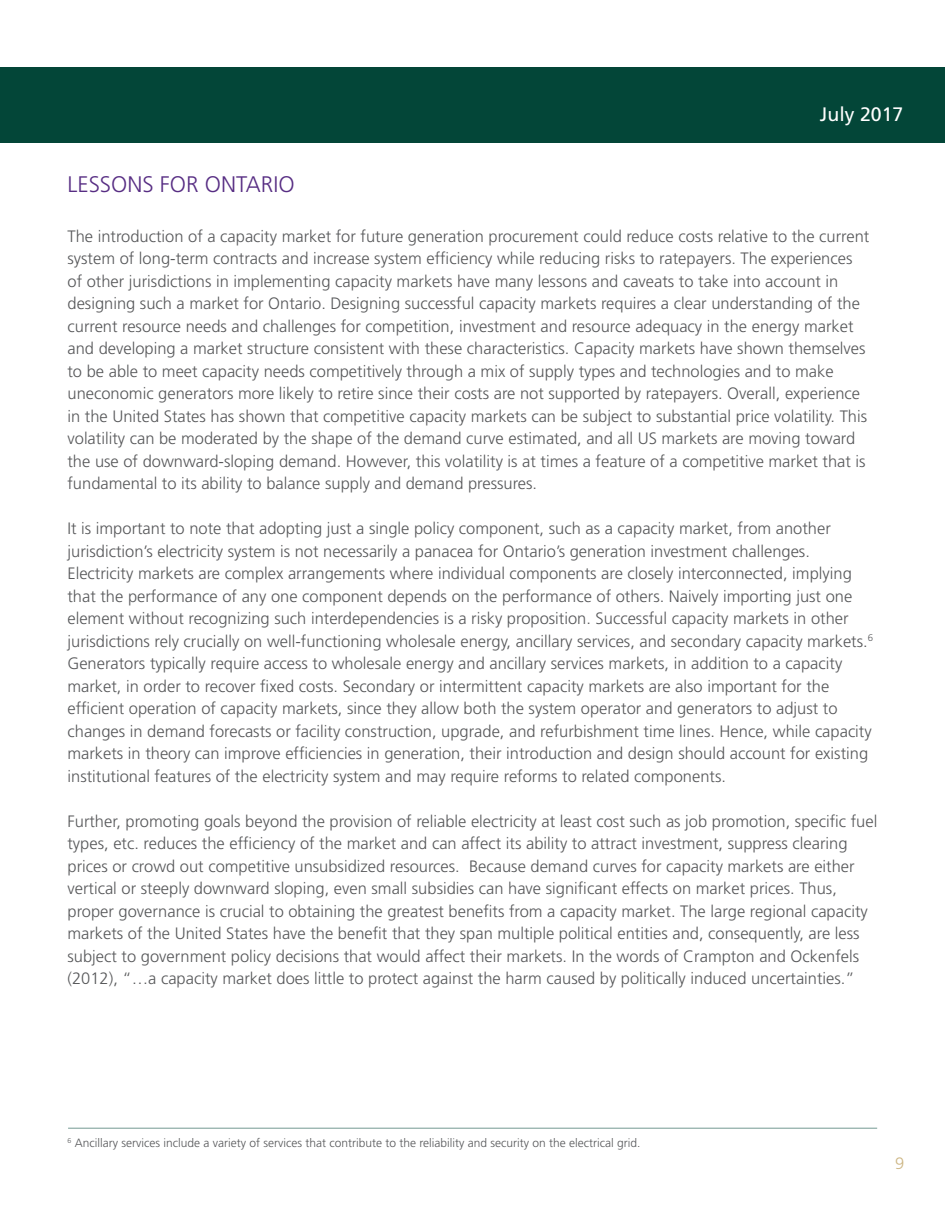
<style>
.page{position:relative;width:945px;height:1215px;background:#fff}
.page>*{position:absolute;margin:0;border:0;box-sizing:border-box;transform-origin:0 0}
.t1{font:300 22.5px "Frutiger";color:#572d83}
.t2{font:19.5px "Frutiger";color:#fff}
.t3{font:300 16.5px/22.5px "Frutiger";color:#57585a}
.t4{font:300 16.5px "Frutiger";color:#cdb684}
.t5{font:300 12px "Frutiger";color:#57585a}
</style>
<div class="page">
<div style="left:14px;top:68px;width:931px;height:75px;background:#034638"></div>
<div style="left:0;top:68px;width:14px;height:75px;background:#034638"></div>
<hr style="left:68px;top:1128px;width:809px;height:1px;background:#749992">
<p class="t2" style="left:820px;top:102px;width:85px">July 2017</p>
<p class="t1" style="left:68px;top:172px;width:229px">LESSONS FOR ONTARIO</p>
<p class="t3" style="left:68px;top:225px;width:803px">The introduction of a capacity market for future generation procurement could reduce costs relative to the current system of long-term contracts and increase system efficiency while reducing risks to ratepayers. The experiences of other jurisdictions in implementing capacity markets have many lessons and caveats to take into account in designing such a market for Ontario. Designing successful capacity markets requires a clear understanding of the current resource needs and challenges for competition, investment and resource adequacy in the energy market and developing a market structure consistent with these characteristics. Capacity markets have shown themselves to be able to meet capacity needs competitively through a mix of supply types and technologies and to make uneconomic generators more likely to retire since their costs are not supported by ratepayers. Overall, experience in the United States has shown that competitive capacity markets can be subject to substantial price volatility. This volatility can be moderated by the shape of the demand curve estimated, and all US markets are moving toward the use of downward-sloping demand. However, this volatility is at times a feature of a competitive market that is fundamental to its ability to balance supply and demand pressures.</p>
<p class="t3" style="left:68px;top:518px;width:807px">It is important to note that adopting just a single policy component, such as a capacity market, from another jurisdiction’s electricity system is not necessarily a panacea for Ontario’s generation investment challenges.<br>Electricity markets are complex arrangements where individual components are closely interconnected, implying that the performance of any one component depends on the performance of others. Naively importing just one element without recognizing such interdependencies is a risky proposition. Successful capacity markets in other jurisdictions rely crucially on well-functioning wholesale energy, ancillary services, and secondary capacity markets.<sup>6<br></sup>Generators typically require access to wholesale energy and ancillary services markets, in addition to a capacity market, in order to recover fixed costs. Secondary or intermittent capacity markets are also important for the efficient operation of capacity markets, since they allow both the system operator and generators to adjust to changes in demand forecasts or facility construction, upgrade, and refurbishment time lines. Hence, while capacity markets in theory can improve efficiencies in generation, their introduction and design should account for existing institutional features of the electricity system and may require reforms to related components.</p>
<p class="t3" style="left:68px;top:810px;width:811px">Further, promoting goals beyond the provision of reliable electricity at least cost such as job promotion, specific fuel types, etc. reduces the efficiency of the market and can affect its ability to attract investment, suppress clearing prices or crowd out competitive unsubsidized resources. Because demand curves for capacity markets are either vertical or steeply downward sloping, even small subsidies can have significant effects on market prices. Thus, proper governance is crucial to obtaining the greatest benefits from a capacity market. The large regional capacity markets of the United States have the benefit that they span multiple political entities and, consequently, are less subject to government policy decisions that would affect their markets. In the words of Crampton and Ockenfels (2012), “…a capacity market does little to protect against the harm caused by politically induced uncertainties.”</p>
<p class="t5" style="left:68px;top:1136px;width:574px"><sup>6</sup> Ancillary services include a variety of services that contribute to the reliability and security on the electrical grid.</p>
<p class="t4" style="left:895px;top:1154px;width:11px">9</p>
</div>
